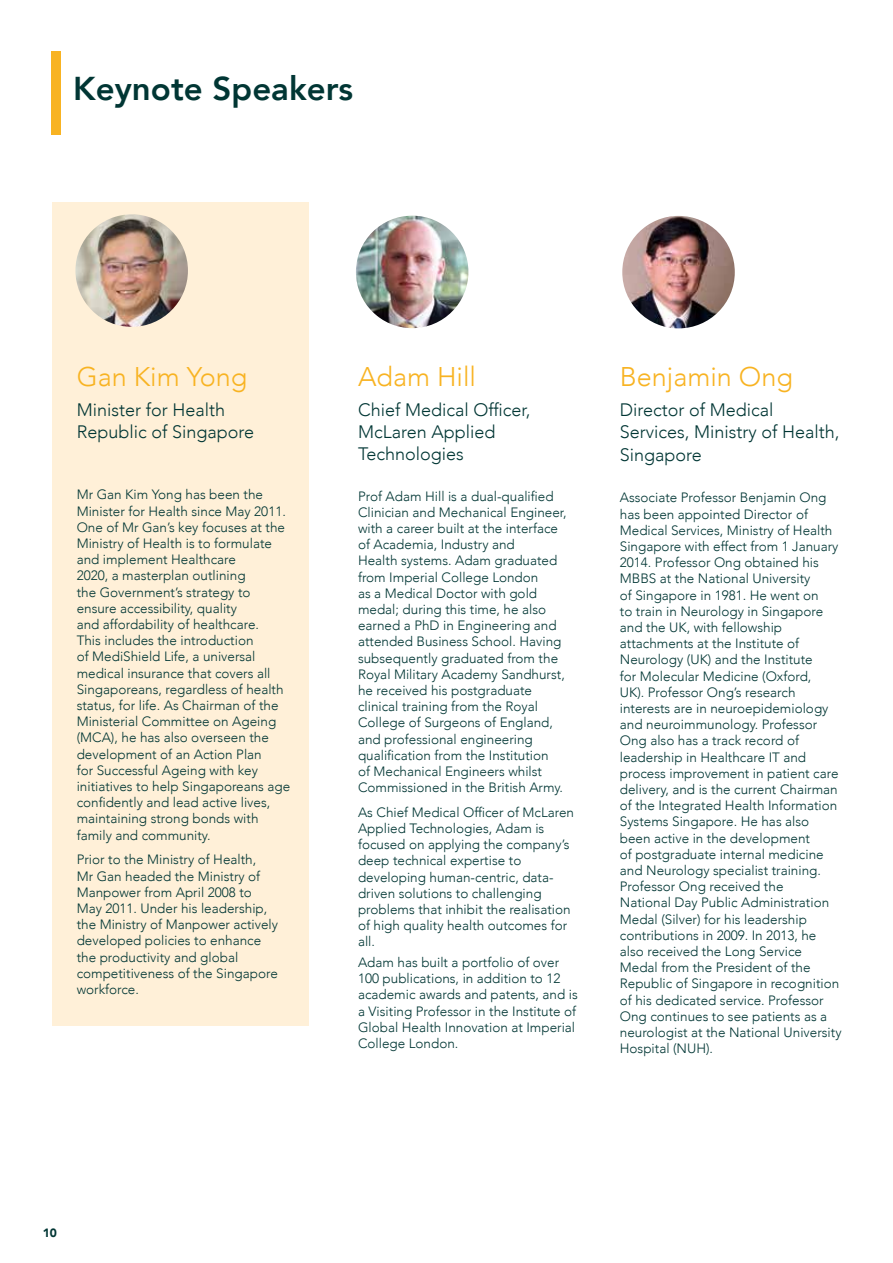
<style>
.page{position:relative;width:893px;height:1263px;background:#fff}
.page>*{position:absolute;margin:0;border:0;box-sizing:border-box;transform-origin:0 0}
.t1{font:800 33px "Avenir";color:#013634}
.t2{font:300 27px "Avenir";color:#f8b322}
.t3{font:300 18px/21.6px "Avenir";color:#013634}
.t4{font:300 13.5px/16.2px "Avenir";color:#013634}
.t5{font:900 12px "Avenir";color:#013634}
</style>
<div class="page">
<div style="left:51px;top:51px;width:9px;height:84px;background:#f8b322"></div>
<div style="left:53px;top:202px;width:256px;height:824px;background:#fff0d8"></div>
<img style="left:622px;top:216px;width:113px;height:112px;border-radius:56px">
<img style="left:75px;top:214px;width:113px;height:113px;border-radius:56px">
<img style="left:356px;top:216px;width:112px;height:112px;border-radius:56px">
<h1 class="t1" style="left:73px;top:62px;width:281px">Keynote Speakers</h1>
<h2 class="t2" style="left:77px;top:361px;width:172px">Gan Kim Yong</h2>
<h3 class="t3" style="left:77px;top:399px;width:179px">Minister for Health<br>Republic of Singapore</h3>
<p class="t4" style="left:77px;top:487px;width:215px">Mr Gan Kim Yong has been the<br>Minister for Health since May 2011.<br>One of Mr Gan’s key focuses at the<br>Ministry of Health is to formulate and implement Healthcare<br>2020, a masterplan outlining<br>the Government’s strategy to ensure accessibility, quality<br>and affordability of healthcare.<br>This includes the introduction<br>of MediShield Life, a universal medical insurance that covers all<br>Singaporeans, regardless of health status, for life. As Chairman of the<br>Ministerial Committee on Ageing (MCA), he has also overseen the development of an Action Plan<br>for Successful Ageing with key initiatives to help Singaporeans age confidently and lead active lives, maintaining strong bonds with family and community.</p>
<p class="t4" style="left:77px;top:851px;width:203px">Prior to the Ministry of Health,<br>Mr Gan headed the Ministry of<br>Manpower from April 2008 to<br>May 2011. Under his leadership, the Ministry of Manpower actively developed policies to enhance the productivity and global competitiveness of the Singapore workforce.</p>
<h2 class="t2" style="left:358px;top:361px;width:119px">Adam Hill</h2>
<h3 class="t3" style="left:358px;top:399px;width:174px">Chief Medical Officer,<br>McLaren Applied<br>Technologies</h3>
<p class="t4" style="left:358px;top:488px;width:210px">Prof Adam Hill is a dual-qualified<br>Clinician and Mechanical Engineer, with a career built at the interface of Academia, Industry and<br>Health systems. Adam graduated from Imperial College London<br>as a Medical Doctor with gold medal; during this time, he also earned a PhD in Engineering and attended Business School. Having subsequently graduated from the<br>Royal Military Academy Sandhurst, he received his postgraduate clinical training from the Royal<br>College of Surgeons of England, and professional engineering qualification from the Institution<br>of Mechanical Engineers whilst<br>Commissioned in the British Army.</p>
<p class="t4" style="left:358px;top:804px;width:218px">As Chief Medical Officer of McLaren<br>Applied Technologies, Adam is focused on applying the company’s deep technical expertise to developing human-centric, data&shy;driven solutions to challenging problems that inhibit the realisation of high quality health outcomes for all.</p>
<p class="t4" style="left:358px;top:954px;width:221px">Adam has built a portfolio of over 100 publications, in addition to 12 academic awards and patents, and is a Visiting Professor in the Institute of Global Health Innovation at Imperial College London.</p>
<h2 class="t2" style="left:620px;top:361px;width:175px">Benjamin Ong</h2>
<h3 class="t3" style="left:620px;top:399px;width:221px">Director of Medical<br>Services, Ministry of Health,</h3>
<h3 class="t3" style="left:620px;top:444px;width:84px">Singapore</h3>
<p class="t4" style="left:620px;top:490px;width:223px">Associate Professor Benjamin Ong has been appointed Director of Medical Services, Ministry of Health Singapore with effect from 1 January 2014. Professor Ong obtained his MBBS at the National University<br>of Singapore in 1981. He went on<br>to train in Neurology in Singapore and the UK, with fellowship attachments at the Institute of Neurology (UK) and the Institute<br>for Molecular Medicine (Oxford,<br>UK). Professor Ong’s research interests are in neuroepidemiology and neuroimmunology. Professor Ong also has a track record of leadership in Healthcare IT and process improvement in patient care delivery, and is the current Chairman of the Integrated Health Information Systems Singapore. He has also been active in the development<br>of postgraduate internal medicine and Neurology specialist training.<br>Professor Ong received the<br>National Day Public Administration Medal (Silver) for his leadership contributions in 2009. In 2013, he also received the Long Service Medal from the President of the Republic of Singapore in recognition of his dedicated service. Professor Ong continues to see patients as a neurologist at the National University Hospital (NUH).</p>
<p class="t5" style="left:43px;top:1223px;width:16px">10</p>
</div>
